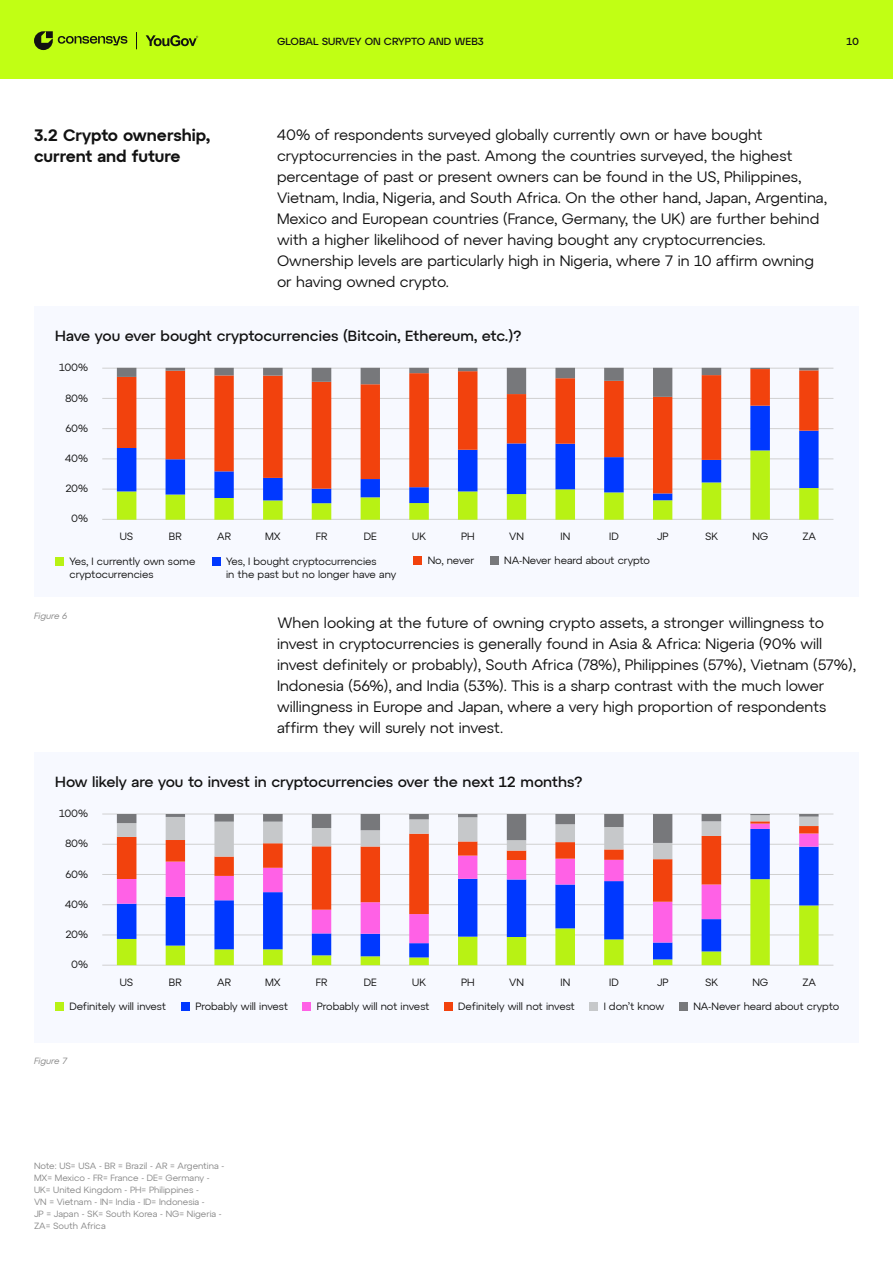
<style>
.page{position:relative;width:893px;height:1263px;background:#fff}
.page>*{position:absolute;margin:0;border:0;box-sizing:border-box;transform-origin:0 0}
.t1{font:600 16.5px/21px "Atyp Text";color:#121212}
.t2{font:15px/21px "Atyp Text";color:#121212}
.t3{font:500 15px "Atyp Text";color:#121212}
.t4{font:10.5px/13.5px "Atyp Text";color:#121212}
.t5{font:500 10.5px "Atyp Display";color:#121212}
.t6{font:9px/12px "Atyp Text";color:#888}
.t7{font:italic 9px "Atyp Text";color:#888}
</style>
<div class="page">
<div style="left:0;top:0;width:893px;height:79px;background:#c1ff14"></div>
<svg style="left:146px;top:35px;width:52px;height:11px"></svg>
<svg style="left:136px;top:32px;width:1px;height:17px"></svg>
<svg style="left:34px;top:31px;width:93px;height:19px"></svg>
<div style="left:34px;top:306px;width:825px;height:291px;background:#f7f9ff"></div>
<div style="left:34px;top:752px;width:825px;height:290px;background:#f7f9ff"></div>
<hr style="left:102px;top:368px;width:731px;height:1px;background:#d0d0d0">
<hr style="left:102px;top:814px;width:731px;height:1px;background:#d0d0d0">
<hr style="left:102px;top:398px;width:731px;height:1px;background:#d0d0d0">
<hr style="left:102px;top:844px;width:731px;height:1px;background:#d0d0d0">
<hr style="left:102px;top:428px;width:731px;height:1px;background:#d0d0d0">
<hr style="left:102px;top:874px;width:731px;height:1px;background:#d0d0d0">
<hr style="left:102px;top:458px;width:731px;height:1px;background:#d0d0d0">
<hr style="left:102px;top:904px;width:731px;height:1px;background:#d0d0d0">
<hr style="left:102px;top:489px;width:731px;height:1px;background:#d0d0d0">
<hr style="left:102px;top:934px;width:731px;height:1px;background:#d0d0d0">
<hr style="left:102px;top:519px;width:731px;height:1px;background:#d0d0d0">
<hr style="left:102px;top:965px;width:731px;height:1px;background:#d0d0d0">
<div style="left:55px;top:557px;width:8px;height:8px;background:#b8f214"></div>
<div style="left:55px;top:1003px;width:8px;height:8px;background:#b8f214"></div>
<div style="left:212px;top:557px;width:8px;height:8px;background:#0038ff"></div>
<div style="left:181px;top:1003px;width:8px;height:8px;background:#0038ff"></div>
<div style="left:303px;top:1003px;width:8px;height:8px;background:#ff61e6"></div>
<div style="left:413px;top:557px;width:9px;height:8px;background:#f2420d"></div>
<div style="left:444px;top:1002px;width:8px;height:9px;background:#f2420d"></div>
<div style="left:490px;top:557px;width:8px;height:8px;background:#77787b"></div>
<div style="left:589px;top:1002px;width:9px;height:9px;background:#c6c8ca"></div>
<div style="left:679px;top:1002px;width:8px;height:9px;background:#77787b"></div>
<svg style="left:117px;top:503px;width:702px;height:17px"></svg>
<svg style="left:117px;top:493px;width:702px;height:10px"></svg>
<svg style="left:117px;top:397px;width:702px;height:96px"></svg>
<svg style="left:117px;top:368px;width:702px;height:29px"></svg>
<svg style="left:117px;top:959px;width:702px;height:6px"></svg>
<svg style="left:117px;top:943px;width:702px;height:16px"></svg>
<svg style="left:117px;top:914px;width:702px;height:29px"></svg>
<svg style="left:117px;top:859px;width:702px;height:55px"></svg>
<svg style="left:117px;top:814px;width:702px;height:45px"></svg>
<p class="t5" style="left:277px;top:33px;width:208px">GLOBAL SURVEY ON CRYPTO AND WEB3</p>
<p class="t5" style="left:847px;top:33px;width:14px">10</p>
<p class="t1" style="left:34px;top:124px;width:178px">3.2 Crypto ownership, current and future</p>
<p class="t2" style="left:277px;top:123px;width:551px">40% of respondents surveyed globally currently own or have bought cryptocurrencies in the past. Among the countries surveyed, the highest percentage of past or present owners can be found in the US, Philippines, Vietnam, India, Nigeria, and South Africa. On the other hand, Japan, Argentina, Mexico and European countries (France, Germany, the UK) are further behind with a higher likelihood of never having bought any cryptocurrencies.<br>Ownership levels are particularly high in Nigeria, where 7 in 10 affirm owning or having owned crypto.</p>
<p class="t3" style="left:55px;top:324px;width:468px">Have you ever bought cryptocurrencies (Bitcoin, Ethereum, etc.)?</p>
<p class="t4" style="left:59px;top:360px;width:31px">100%</p>
<p class="t4" style="left:65px;top:390px;width:25px">80%</p>
<p class="t4" style="left:66px;top:421px;width:24px">60%</p>
<p class="t4" style="left:65px;top:451px;width:25px">40%</p>
<p class="t4" style="left:65px;top:481px;width:24px">20%</p>
<p class="t4" style="left:71px;top:511px;width:18px">0%</p>
<p class="t4" style="left:120px;top:529px;width:15px">US</p>
<p class="t4" style="left:169px;top:529px;width:14px">BR</p>
<p class="t4" style="left:217px;top:529px;width:15px">AR</p>
<p class="t4" style="left:265px;top:529px;width:17px">MX</p>
<p class="t4" style="left:316px;top:529px;width:13px">FR</p>
<p class="t4" style="left:364px;top:529px;width:15px">DE</p>
<p class="t4" style="left:412px;top:529px;width:15px">UK</p>
<p class="t4" style="left:461px;top:529px;width:15px">PH</p>
<p class="t4" style="left:509px;top:529px;width:16px">VN</p>
<p class="t4" style="left:560px;top:529px;width:11px">IN</p>
<p class="t4" style="left:609px;top:529px;width:11px">ID</p>
<p class="t4" style="left:657px;top:529px;width:13px">JP</p>
<p class="t4" style="left:705px;top:529px;width:15px">SK</p>
<p class="t4" style="left:752px;top:529px;width:18px">NG</p>
<p class="t4" style="left:802px;top:529px;width:15px">ZA</p>
<p class="t4" style="left:69px;top:554px;width:127px">Yes, I currently own some cryptocurrencies</p>
<p class="t4" style="left:226px;top:554px;width:172px">Yes, I bought cryptocurrencies<br>in the past but no longer have any</p>
<p class="t4" style="left:428px;top:553px;width:48px">No, never</p>
<p class="t4" style="left:504px;top:553px;width:147px">NA-Never heard about crypto</p>
<p class="t7" style="left:34px;top:609px;width:35px">Figure 6</p>
<p class="t2" style="left:277px;top:611px;width:580px">When looking at the future of owning crypto assets, a stronger willingness to invest in cryptocurrencies is generally found in Asia &amp; Africa: Nigeria (90% will invest definitely or probably), South Africa (78%), Philippines (57%), Vietnam (57%), Indonesia (56%), and India (53%). This is a sharp contrast with the much lower willingness in Europe and Japan, where a very high proportion of respondents affirm they will surely not invest.</p>
<p class="t3" style="left:55px;top:770px;width:529px">How likely are you to invest in cryptocurrencies over the next 12 months?</p>
<p class="t4" style="left:59px;top:806px;width:31px">100%</p>
<p class="t4" style="left:65px;top:836px;width:25px">80%</p>
<p class="t4" style="left:66px;top:867px;width:24px">60%</p>
<p class="t4" style="left:65px;top:897px;width:25px">40%</p>
<p class="t4" style="left:65px;top:927px;width:24px">20%</p>
<p class="t4" style="left:71px;top:957px;width:18px">0%</p>
<p class="t4" style="left:120px;top:975px;width:15px">US</p>
<p class="t4" style="left:169px;top:975px;width:14px">BR</p>
<p class="t4" style="left:217px;top:975px;width:15px">AR</p>
<p class="t4" style="left:265px;top:975px;width:17px">MX</p>
<p class="t4" style="left:316px;top:975px;width:13px">FR</p>
<p class="t4" style="left:364px;top:975px;width:15px">DE</p>
<p class="t4" style="left:412px;top:975px;width:15px">UK</p>
<p class="t4" style="left:69px;top:999px;width:98px">Definitely will invest</p>
<p class="t4" style="left:195px;top:999px;width:94px">Probably will invest</p>
<p class="t4" style="left:317px;top:999px;width:114px">Probably will not invest</p>
<p class="t7" style="left:34px;top:1054px;width:35px">Figure 7</p>
<p class="t4" style="left:461px;top:975px;width:15px">PH</p>
<p class="t4" style="left:509px;top:975px;width:16px">VN</p>
<p class="t4" style="left:560px;top:975px;width:11px">IN</p>
<p class="t4" style="left:609px;top:975px;width:11px">ID</p>
<p class="t4" style="left:657px;top:975px;width:13px">JP</p>
<p class="t4" style="left:705px;top:975px;width:15px">SK</p>
<p class="t4" style="left:752px;top:975px;width:18px">NG</p>
<p class="t4" style="left:802px;top:975px;width:15px">ZA</p>
<p class="t4" style="left:458px;top:999px;width:118px">Definitely will not invest</p>
<p class="t4" style="left:604px;top:999px;width:62px">I don’t know</p>
<p class="t4" style="left:693px;top:999px;width:147px">NA-Never heard about crypto</p>
<p class="t6" style="left:34px;top:1159px;width:192px">Note: US= USA - BR = Brazil - AR = Argentina - MX= Mexico - FR= France - DE= Germany - UK= United Kingdom - PH= Philippines -<br>VN = Vietnam - IN= India - ID= Indonesia -<br>JP = Japan - SK= South Korea - NG= Nigeria - ZA= South Africa</p>
</div>
